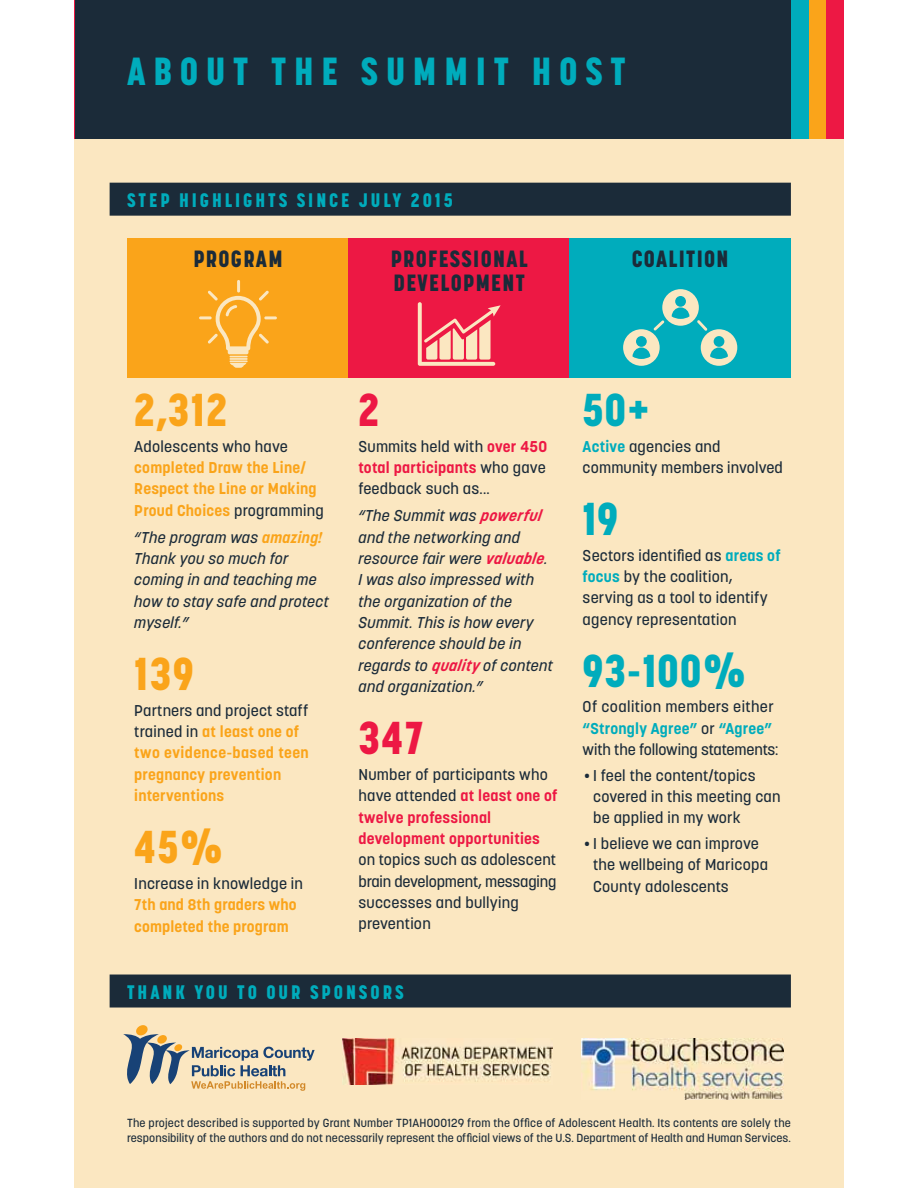
<style>
.page{position:relative;width:918px;height:1188px;background:#fff}
.page>*{position:absolute;margin:0;border:0;box-sizing:border-box;transform-origin:0 0}
.t1{font:800 45.6px "Korolev Condensed";letter-spacing:.02em;color:#00acbc}
.t2{font:800 45.6px "Korolev Condensed";letter-spacing:.035em;color:#faa41a}
.t3{font:800 45.6px "Korolev Condensed";color:#ed1844}
.t4{font:800 38.85px "Korolev Condensed";letter-spacing:.2em;color:#00acbc}
.t5{font:800 23.25px/24.3px "Korolev Condensed";letter-spacing:.055em;color:#1b2b39}
.t6{font:800 19.35px "Korolev Condensed";letter-spacing:.15em;color:#00acbc}
.t7{font:500 15.6px/21.3px "Korolev";letter-spacing:.015em;color:#1b2b39}
.t8{font:italic 500 15.6px/21.3px "Korolev";letter-spacing:.015em;color:#1b2b39}
.t9{font:700 15.6px/21.3px "Korolev";letter-spacing:.015em;color:#faa41a}
.t10{font:700 15.6px/21.3px "Korolev";letter-spacing:.015em;color:#ed1844}
.t11{font:500 15.6px/21.3px "Korolev";letter-spacing:-.005em;color:#1b2b39}
.t12{font:500 11.7px/15.5px "Korolev";letter-spacing:.005em;color:#1b2b39}
.s1{font-weight:500;color:#1b2b39}
.s2{font-weight:700;color:#faa41a}
.s3{font-weight:700;color:#ed1844}
.s4{font-weight:700;color:#00acbc}
.s5{font-size:10.65px}
</style>
<div class="page">
<div style="left:75px;top:0;width:768px;height:140px;background:#1b2b39"></div>
<div style="left:826px;top:0;width:17px;height:140px;background:#ed1844"></div>
<div style="left:808px;top:0;width:18px;height:140px;background:#faa41a"></div>
<div style="left:791px;top:0;width:17px;height:140px;background:#00acbc"></div>
<div style="left:75px;top:140px;width:768px;height:1048px;background:#fbe7c1"></div>
<div style="left:110px;top:975px;width:681px;height:33px;background:#1b2b39"></div>
<svg style="left:123px;top:1025px;width:192px;height:66px"></svg>
<img style="left:581px;top:1038px;width:202px;height:62px">
<img style="left:343px;top:1038px;width:210px;height:47px">
<div style="left:110px;top:183px;width:681px;height:33px;background:#1b2b39"></div>
<div style="left:127px;top:238px;width:222px;height:140px;background:#faa41a"></div>
<div style="left:348px;top:238px;width:222px;height:140px;background:#ed1844"></div>
<div style="left:570px;top:238px;width:221px;height:140px;background:#00acbc"></div>
<svg style="left:199px;top:280px;width:78px;height:88px"></svg>
<svg style="left:418px;top:302px;width:83px;height:64px"></svg>
<svg style="left:623px;top:289px;width:114px;height:77px"></svg>
<h2 class="t4" style="left:127px;top:49px;width:500px">ABOUT THE SUMMIT HOST</h2>
<p class="t6" style="left:127px;top:189px;width:327px">STEP HIGHLIGHTS SINCE JULY 2015</p>
<h3 class="t5" style="left:193px;top:246px;width:91px">PROGRAM</h3>
<h3 class="t5" style="left:391px;top:246px;width:139px">PROFESSIONAL<br>DEVELOPMENT</h3>
<h3 class="t5" style="left:632px;top:246px;width:98px">COALITION</h3>
<h1 class="t2" style="left:134px;top:384px;width:95px">2,312</h1>
<p class="t7" style="left:134px;top:437px;width:155px">Adolescents who have</p>
<p class="t9" style="left:134px;top:458px;width:191px">completed Draw the Line/<br>Respect the Line or Making<br>Proud Choices <span class="s1">programming</span></p>
<p class="t8" style="left:134px;top:528px;width:196px">“The program was <span class="s2">amazing!<br></span>Thank you so much for coming in and teaching me how to stay safe and protect myself.”</p>
<h1 class="t2" style="left:134px;top:648px;width:61px">139</h1>
<p class="t9" style="left:134px;top:701px;width:176px"><span class="s1">Partners and project staff trained in</span> at least one of two evidence-based teen pregnancy prevention interventions</p>
<h1 class="t2" style="left:134px;top:821px;width:91px">45%</h1>
<p class="t7" style="left:134px;top:874px;width:170px">Increase in knowledge in</p>
<p class="t9" style="left:134px;top:895px;width:164px">7th and 8th graders who completed the program</p>
<h1 class="t3" style="left:358px;top:384px;width:23px">2</h1>
<p class="t7" style="left:358px;top:437px;width:190px;text-align:justify">Summits held with <span class="s3">over 450 total participants</span> who gave feedback such as...</p>
<p class="t8" style="left:358px;top:506px;width:196px">“The Summit was <span class="s3">powerful </span>and the networking and resource fair were <span class="s3">valuable</span>.<br>I was also impressed with the organization of the<br>Summit. This is how every conference should be in regards to <span class="s3">quality</span> of content and organization.”</p>
<h1 class="t3" style="left:358px;top:712px;width:66px">347</h1>
<p class="t10" style="left:358px;top:765px;width:201px"><span class="s1">Number of participants who have attended</span> at least one of twelve professional development opportunities</p>
<p class="t7" style="left:358px;top:850px;width:200px">on topics such as adolescent brain development, messaging successes and bullying prevention</p>
<p class="t6" style="left:127px;top:981px;width:278px">THANK YOU TO OUR SPONSORS</p>
<h1 class="t1" style="left:583px;top:384px;width:68px">50+</h1>
<p class="t7" style="left:583px;top:437px;width:202px"><span class="s4">Active</span> agencies and community members involved</p>
<h1 class="t1" style="left:583px;top:493px;width:37px">19</h1>
<p class="t7" style="left:583px;top:546px;width:200px">Sectors identified as <span class="s4">areas of focus</span> by the coalition, serving as a tool to identify agency representation</p>
<h1 class="t1" style="left:583px;top:644px;width:165px">93-100%</h1>
<p class="t11" style="left:583px;top:698px;width:197px">Of coalition members either <span class="s4">“Strongly Agree”</span> or <span class="s4">“Agree” </span>with the following statements:</p>
<p class="t7" style="left:593px;top:766px;width:189px;text-indent:-9px"><span class="s5">•</span> I feel the content/topics covered in this meeting can be applied in my work</p>
<p class="t7" style="left:593px;top:834px;width:177px;text-indent:-9px"><span class="s5">•</span> I believe we can improve the wellbeing of Maricopa<br>County adolescents</p>
<p class="t12" style="left:127px;top:1116px;width:665px">The project described is supported by Grant Number TP1AH000129 from the Office of Adolescent Health. Its contents are solely the responsibility of the authors and do not necessarily represent the official views of the U.S. Department of Health and Human Services.</p>
</div>
